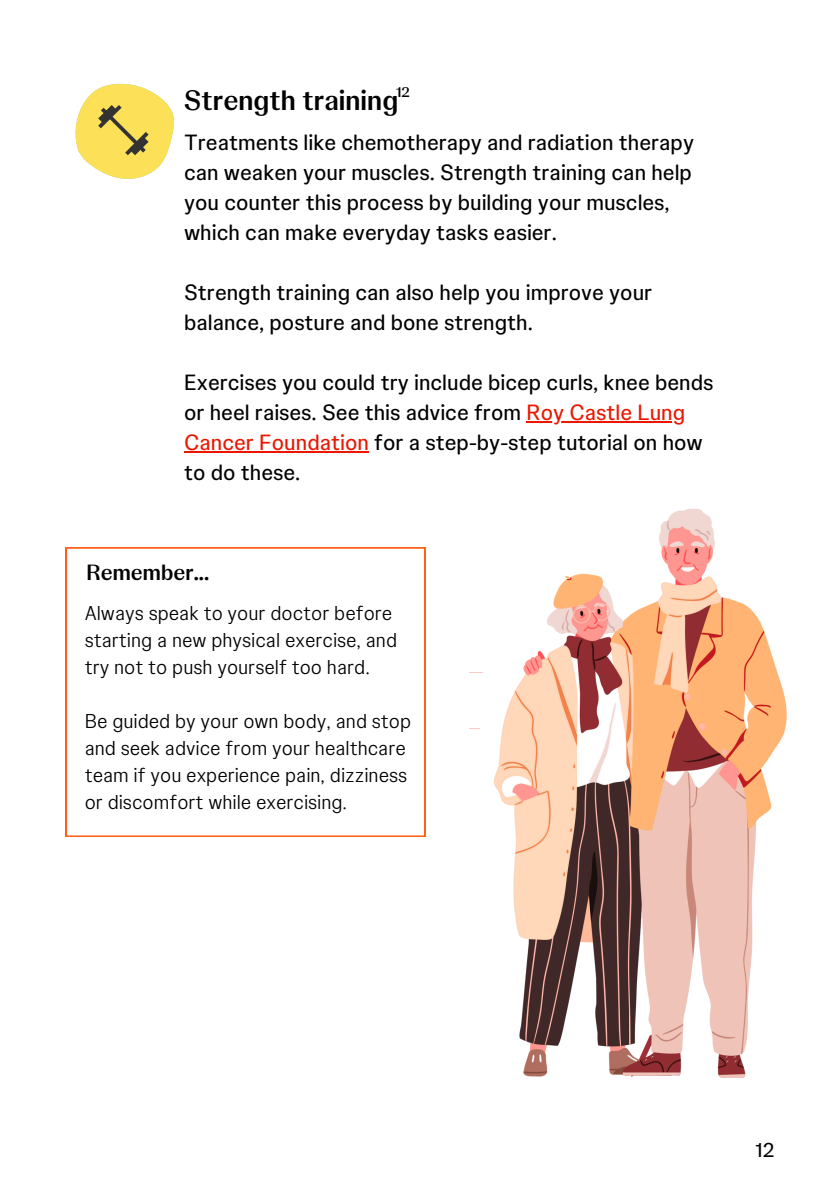
<style>
.page{position:relative;width:839px;height:1191px;background:#fff}
.page>*{position:absolute;margin:0;border:0;box-sizing:border-box;transform-origin:0 0}
.t1{font:700 28px "Johnson Display";color:#000}
.t2{font:22px/30px "Johnson Text";color:#000}
.t3{font:700 22px "Johnson Display";color:#000}
.t4{font:300 20px/27px "Johnson Text";color:#000}
.t5{font:20px "Johnson Text";color:#000}
.t6{font:700 14px "Johnson Display";color:#000}
.s1{color:#eb1700}
</style>
<div class="page">
<svg style="left:75px;top:84px;width:99px;height:95px"></svg>
<img style="left:469px;top:508px;width:318px;height:570px">
<hr style="left:526px;top:422px;width:159px;height:1px;background:#eb1700">
<hr style="left:184px;top:452px;width:185px;height:1px;background:#eb1700">
<svg style="left:66px;top:547px;width:359px;height:290px"></svg>
<p class="t6" style="left:396px;top:83px;width:15px">12</p>
<p class="t1" style="left:184px;top:82px;width:216px">Strength training</p>
<p class="t2" style="left:184px;top:128px;width:511px">Treatments like chemotherapy and radiation therapy can weaken your muscles. Strength training can help you counter this process by building your muscles, which can make everyday tasks easier.</p>
<p class="t2" style="left:184px;top:278px;width:469px">Strength training can also help you improve your balance, posture and bone strength.</p>
<p class="t2" style="left:184px;top:368px;width:531px">Exercises you could try include bicep curls, knee bends or heel raises. See this advice from <span class="s1">Roy Castle Lung</span></p>
<h2 class="t2" style="left:184px;top:428px;width:520px"><span class="s1">Cancer Foundation</span> for a step-by-step tutorial on how to do these.</h2>
<p class="t3" style="left:86px;top:559px;width:124px">Remember...</p>
<p class="t4" style="left:85px;top:600px;width:314px">Always speak to your doctor before starting a new physical exercise, and try not to push yourself too hard.</p>
<p class="t4" style="left:85px;top:708px;width:328px">Be guided by your own body, and stop and seek advice from your healthcare team if you experience pain, dizziness or discomfort while exercising.</p>
<p class="t5" style="left:755px;top:1137px;width:21px">12</p>
</div>
